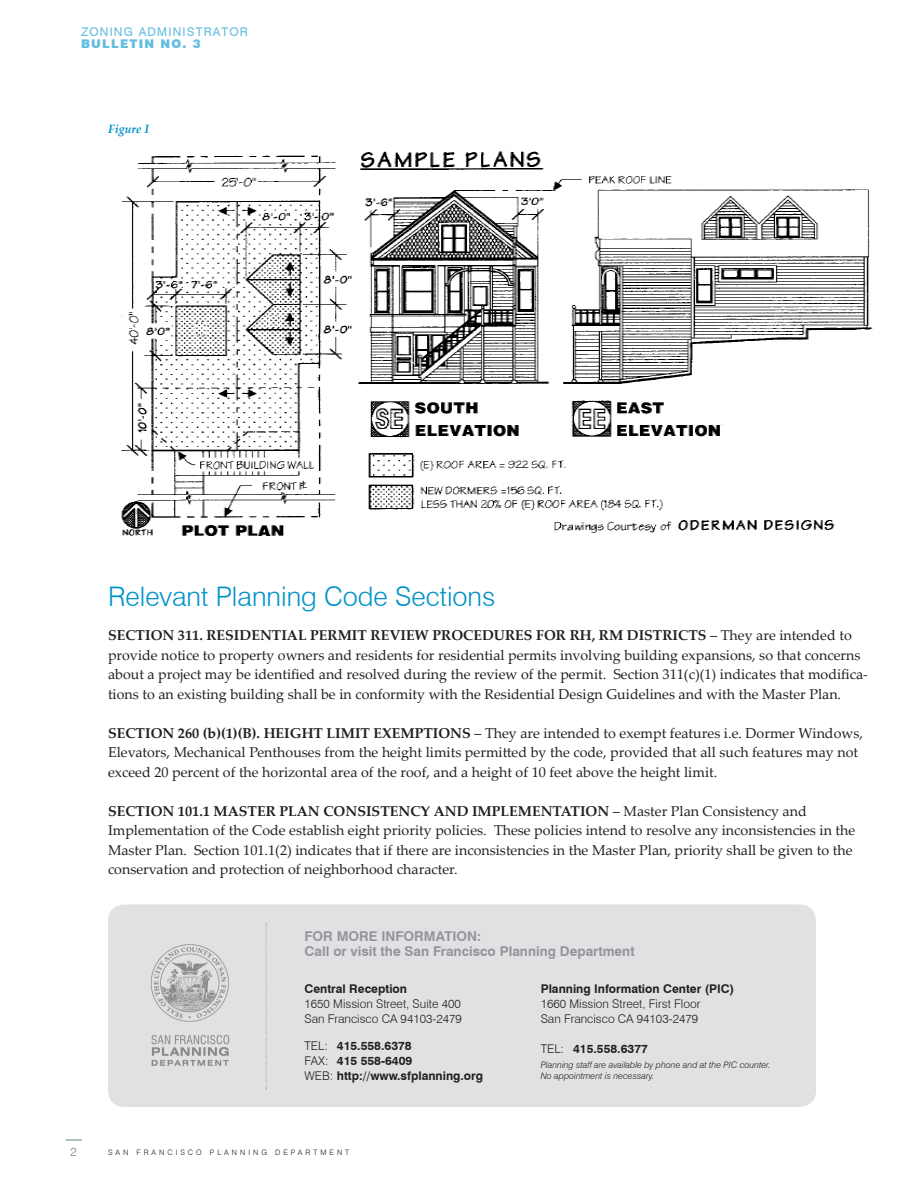
<style>
.page{position:relative;width:918px;height:1188px;background:#fff}
.page>*{position:absolute;margin:0;border:0;box-sizing:border-box;transform-origin:0 0}
.t1{font:300 27px "Swiss 721 BT";color:#0092c8}
.Body_Text{font:14.25px/19.5px "Palatino Linotype";color:#231f20}
.sidebar_text{font:700 13.5px/15px "Swiss 721 BT";color:#939598}
.sidebar_text-2{font:700 12px "Swiss 721 BT";color:#231f20}
.sidebar_text-3{font:300 12px "Swiss 721 BT";color:#231f20}
.t2{font:12px "Swiss 721 BT";letter-spacing:.1em;color:#62bde0}
.t3{font:900 12px "Swiss 721 BT";letter-spacing:.1em;color:#62bde0}
.Table_Title{font:italic 700 12px "Palatino Linotype";color:#0092c8}
.sidebar_text-4{font:italic 300 9px/10.5px "Swiss 721 BT";color:#231f20}
.t4{font:300 7.5px "Swiss 721 BT";letter-spacing:.4em;color:#231f20}
.s1{font-weight:700}
.s2{font-weight:300}
</style>
<div class="page">
<svg style="left:66px;top:1139px;width:16px;height:2px"></svg>
<div style="left:108px;top:904px;width:708px;height:203px;background:#e0e1e3;border-radius:16px"></div>
<svg style="left:266px;top:924px;width:1px;height:165px"></svg>
<img style="left:150px;top:944px;width:80px;height:122px">
<img style="left:120px;top:151px;width:753px;height:385px">
<p class="t2" style="left:81px;top:25px;width:168px">ZONING ADMINISTRATOR</p>
<p class="t3" style="left:81px;top:37px;width:121px">BULLETIN NO. 3</p>
<p class="Table_Title" style="left:108px;top:121px;width:43px">Figure I</p>
<p class="t1" style="left:108px;top:580px;width:389px">Relevant Planning Code Sections</p>
<p class="Body_Text" style="left:108px;top:625px;width:762px"><span class="s1">SECTION 311. RESIDENTIAL PERMIT REVIEW PROCEDURES FOR RH, RM DISTRICTS</span> – They are intended to provide notice to property owners and residents for residential permits involving building expansions, so that concerns about a project may be identified and resolved during the review of the permit. Section 311(c)(1) indicates that modifica&shy;tions to an existing building shall be in conformity with the Residential Design Guidelines and with the Master Plan.</p>
<p class="Body_Text" style="left:108px;top:722px;width:756px"><span class="s1">SECTION 260 (b)(1)(B). HEIGHT LIMIT EXEMPTIONS</span> – They are intended to exempt features i.e. Dormer Windows,<br>Elevators, Mechanical Penthouses from the height limits permitted by the code, provided that all such features may not exceed 20 percent of the horizontal area of the roof, and a height of 10 feet above the height limit.</p>
<p class="Body_Text" style="left:108px;top:800px;width:749px"><span class="s1">SECTION 101.1 MASTER PLAN CONSISTENCY AND IMPLEMENTATION</span> – Master Plan Consistency and Implementation of the Code establish eight priority policies. These policies intend to resolve any inconsistencies in the Master Plan. Section 101.1(2) indicates that if there are inconsistencies in the Master Plan, priority shall be given to the conservation and protection of neighborhood character.</p>
<p class="sidebar_text" style="left:304px;top:929px;width:332px">FOR MORE INFORMATION:<br>Call or visit the San Francisco Planning Department</p>
<p class="sidebar_text-2" style="left:304px;top:981px;width:104px">Central Reception</p>
<p class="sidebar_text-3" style="left:304px;top:996px;width:158px">1650 Mission Street, Suite 400</p>
<p class="sidebar_text-3" style="left:304px;top:1011px;width:159px">San Francisco CA 94103-2479</p>
<p class="sidebar_text-2" style="left:304px;top:1038px;width:109px"><span class="s2">TEL:</span> 415.558.6378</p>
<p class="sidebar_text-2" style="left:304px;top:1053px;width:109px"><span class="s2">FAX:</span> 415 558-6409</p>
<p class="sidebar_text-2" style="left:304px;top:1068px;width:180px"><span class="s2">WEB:</span> http://www.sfplanning.org</p>
<p class="sidebar_text-2" style="left:541px;top:981px;width:195px">Planning Information Center (PIC)</p>
<p class="sidebar_text-3" style="left:541px;top:996px;width:161px">1660 Mission Street, First Floor</p>
<p class="sidebar_text-3" style="left:541px;top:1011px;width:159px">San Francisco CA 94103-2479</p>
<p class="sidebar_text-2" style="left:541px;top:1041px;width:109px"><span class="s2">TEL:</span> 415.558.6377</p>
<p class="sidebar_text-4" style="left:541px;top:1059px;width:231px">Planning staff are available by phone and at the PIC counter.<br>No appointment is necessary.</p>
<p class="t4" style="left:108px;top:1148px;width:243px">SAN FRANCISCO PLANNING DEPARTMENT</p>
</div>
